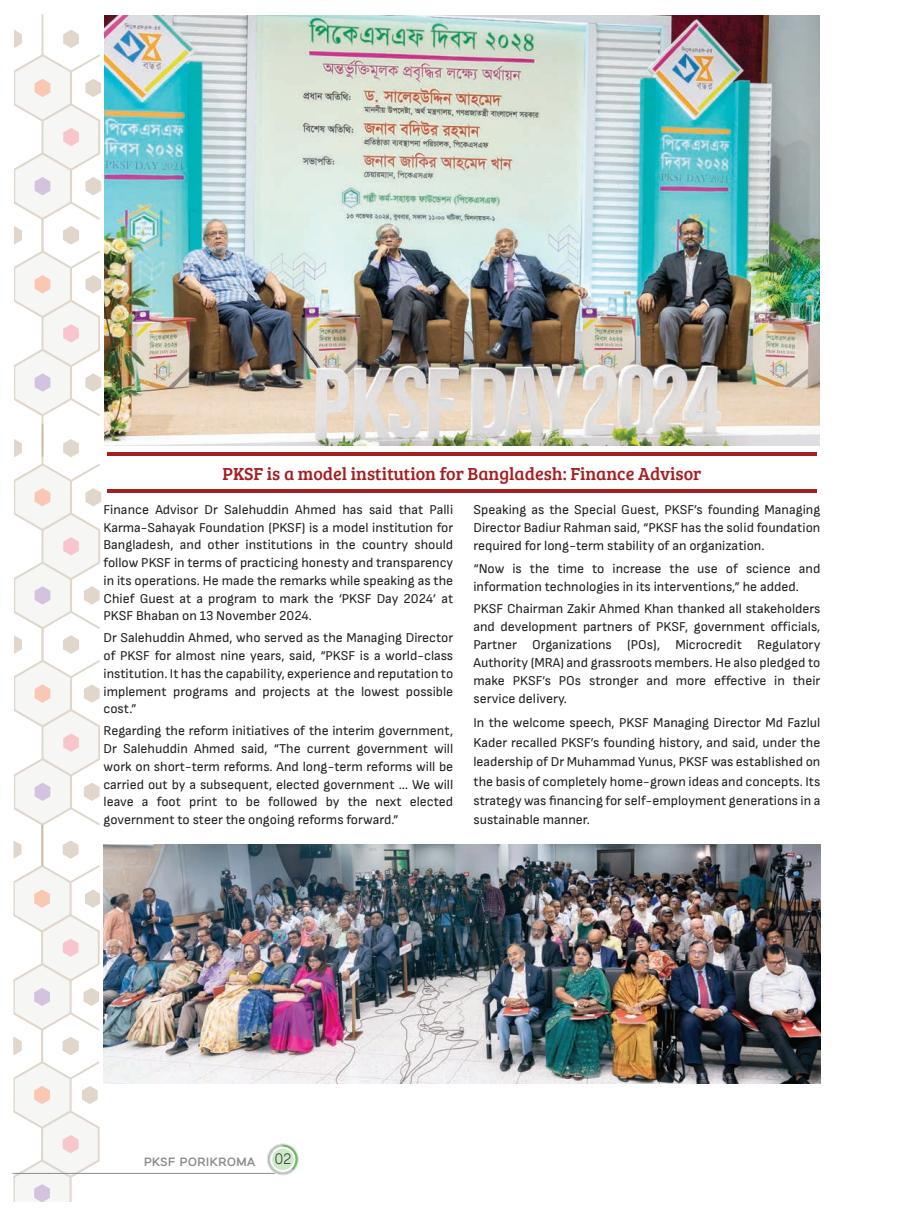
<style>
.page{position:relative;width:924px;height:1215px;background:#fff}
.page>*{position:absolute;margin:0;border:0;box-sizing:border-box;transform-origin:0 0}
.t1{font:18px "Bree Serif";color:#a71e22}
.t2{font:13.5px/17.7px "Sofia Sans";color:#231f20;text-align:justify}
.t3{font:700 12px "Salma Alfasans";letter-spacing:-.07em;color:#8a8c8f}
.s1{font-weight:300;font-size:15px;color:#231f20}
</style>
<div class="page">
<hr style="left:107px;top:452px;width:709px;height:3px;background:#a71e22">
<hr style="left:107px;top:490px;width:709px;height:3px;background:#a71e22">
<img style="left:104px;top:15px;width:715px;height:431px">
<svg style="left:14px;top:14px;width:87px;height:1188px"></svg>
<hr style="left:12px;top:1173px;width:269px;height:1px;background:#8a8c8f">
<svg style="left:267px;top:1143px;width:32px;height:33px"></svg>
<svg style="left:268px;top:1145px;width:29px;height:29px"></svg>
<svg style="left:268px;top:1145px;width:25px;height:29px"></svg>
<svg style="left:270px;top:1147px;width:25px;height:25px"></svg>
<div style="left:272px;top:1149px;width:21px;height:21px;background:#cce9c8;border-radius:50%"></div>
<img style="left:103px;top:844px;width:717px;height:240px">
<h1 class="t1" style="left:222px;top:461px;width:480px">PKSF is a model institution for Bangladesh: Finance Advisor</h1>
<p class="t2" style="left:103px;top:501px;width:351px">Finance Advisor Dr Salehuddin Ahmed has said that Palli Karma-Sahayak Foundation (PKSF) is a model institution for Bangladesh, and other institutions in the country should follow PKSF in terms of practicing honesty and transparency in its operations. He made the remarks while speaking as the Chief Guest at a program to mark the ‘PKSF Day 2024’ at PKSF Bhaban on 13 November 2024.</p>
<p class="t2" style="left:103px;top:629px;width:351px">Dr Salehuddin Ahmed, who served as the Managing Director of PKSF for almost nine years, said, “PKSF is a world-class institution. It has the capability, experience and reputation to implement programs and projects at the lowest possible cost.”</p>
<p class="t2" style="left:103px;top:722px;width:351px">Regarding the reform initiatives of the interim government, Dr Salehuddin Ahmed said, “The current government will work on short-term reforms. And long-term reforms will be carried out by a subsequent, elected government … We will leave a foot print to be followed by the next elected government to steer the ongoing reforms forward.”</p>
<p class="t2" style="left:473px;top:501px;width:348px">Speaking as the Special Guest, PKSF’s founding Managing Director Badiur Rahman said, “PKSF has the solid foundation required for long-term stability of an organization.</p>
<p class="t2" style="left:473px;top:559px;width:348px">“Now is the time to increase the use of science and information technologies in its interventions,” he added.</p>
<p class="t2" style="left:473px;top:600px;width:348px">PKSF Chairman Zakir Ahmed Khan thanked all stakeholders and development partners of PKSF, government officials, Partner Organizations (POs), Microcredit Regulatory Authority (MRA) and grassroots members. He also pledged to make PKSF’s POs stronger and more effective in their service delivery.</p>
<p class="t2" style="left:473px;top:713px;width:348px;line-height:19.5px">In the welcome speech, PKSF Managing Director Md Fazlul Kader recalled PKSF’s founding history, and said, under the leadership of Dr Muhammad Yunus, PKSF was established on the basis of completely home-grown ideas and concepts. Its strategy was financing for self-employment generations in a sustainable manner.</p>
<p class="t3" style="left:144px;top:1154px;width:149px">PKSF PORIKROMA <span class="s1">02</span></p>
</div>
